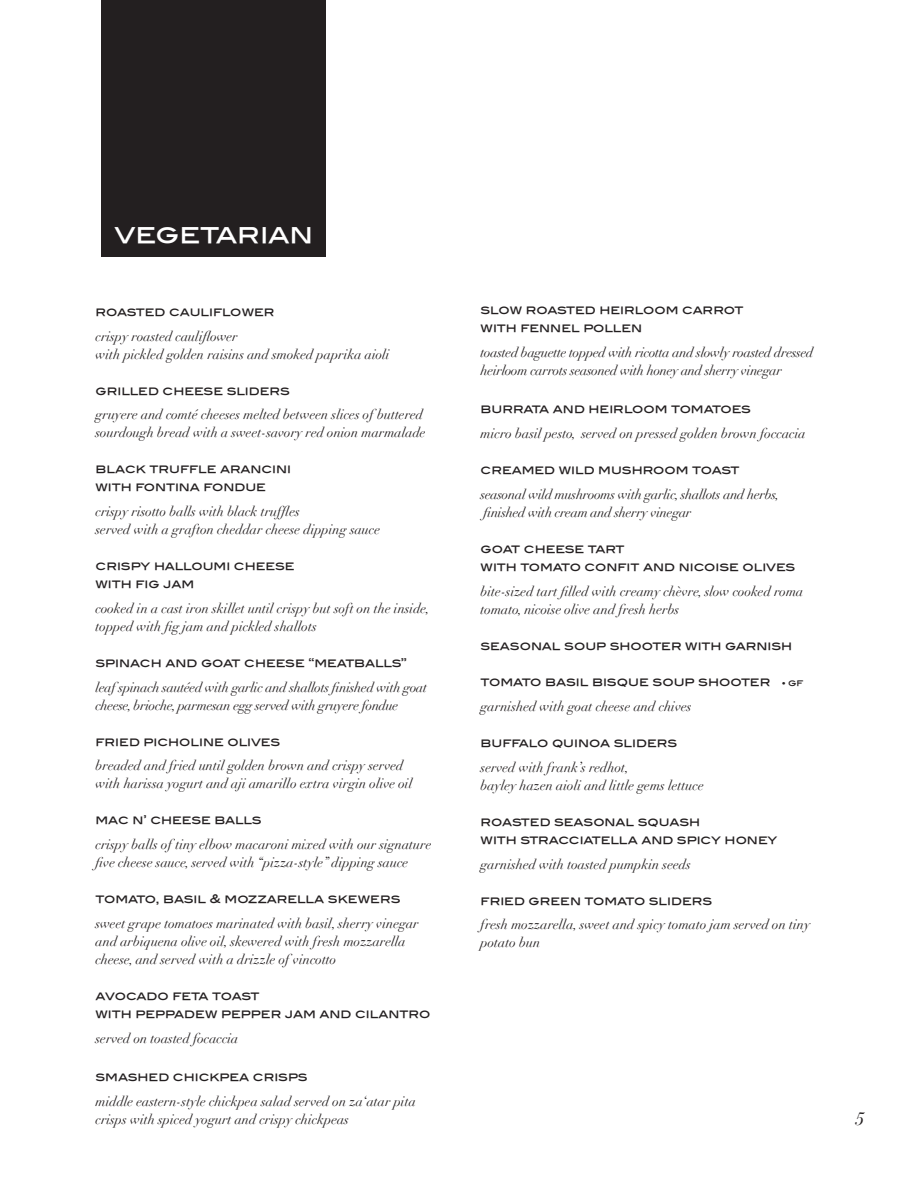
<style>
.page{position:relative;width:918px;height:1188px;background:#fff}
.page>*{position:absolute;margin:0;border:0;box-sizing:border-box;transform-origin:0 0}
.t1{font:25.5px "Blair Md ITCTT Medium";letter-spacing:-.01em;color:#fff}
.t2{font:italic 18px "Bodoni Svty Two ITCTT";color:#231f20}
.t3{font:italic 13.5px/18px "Didot";color:#231f20}
.t4{font:italic 13.5px/18px "Didot";letter-spacing:-.02em;color:#231f20}
.t5{font:12px/18px "Blair Md ITCTT Medium";color:#231f20}
.s1{font-size:7.5px}
.s2{font-size:9px}
</style>
<div class="page">
<div style="left:102px;top:0;width:224px;height:256px;background:#231f20"></div>
<h1 class="t1" style="left:115px;top:218px;width:200px">VEGETARIAN</h1>
<p class="t5" style="left:96px;top:303px;width:180px">ROASTED CAULIFLOWER</p>
<p class="t3" style="left:96px;top:327px;width:296px">crispy roasted cauliflower<br>with pickled golden raisins and smoked paprika aioli</p>
<p class="t5" style="left:96px;top:381px;width:196px">GRILLED CHEESE SLIDERS</p>
<p class="t3" style="left:96px;top:406px;width:332px">gruyere and comté cheeses melted between slices of buttered sourdough bread with a sweet-savory red onion marmalade</p>
<p class="t5" style="left:96px;top:460px;width:197px">BLACK TRUFFLE ARANCINI<br>WITH FONTINA FONDUE</p>
<p class="t3" style="left:96px;top:503px;width:286px">crispy risotto balls with black truffles<br>served with a grafton cheddar cheese dipping sauce</p>
<p class="t5" style="left:96px;top:557px;width:200px">CRISPY HALLOUMI CHEESE<br>WITH FIG JAM</p>
<p class="t3" style="left:96px;top:599px;width:335px">cooked in a cast iron skillet until crispy but soft on the inside, topped with fig jam and pickled shallots</p>
<p class="t5" style="left:96px;top:654px;width:313px">SPINACH AND GOAT CHEESE “MEATBALLS”</p>
<p class="t4" style="left:96px;top:678px;width:333px">leaf spinach sautéed with garlic and shallots finished with goat cheese, brioche, parmesan egg served with gruyere fondue</p>
<p class="t5" style="left:96px;top:732px;width:186px">FRIED PICHOLINE OLIVES</p>
<p class="t3" style="left:96px;top:757px;width:318px">breaded and fried until golden brown and crispy served with harissa yogurt and aji amarillo extra virgin olive oil</p>
<p class="t5" style="left:96px;top:811px;width:168px">MAC N’ CHEESE BALLS</p>
<p class="t3" style="left:96px;top:836px;width:337px">crispy balls of tiny elbow macaroni mixed with our signature five cheese sauce, served with “pizza-style” dipping sauce</p>
<p class="t5" style="left:96px;top:890px;width:306px">TOMATO, BASIL &amp; MOZZARELLA SKEWERS</p>
<p class="t3" style="left:96px;top:914px;width:325px">sweet grape tomatoes marinated with basil, sherry vinegar and arbiquena olive oil, skewered with fresh mozzarella cheese, and served with a drizzle of vincotto</p>
<p class="t5" style="left:96px;top:987px;width:336px">AVOCADO FETA TOAST<br>WITH PEPPADEW PEPPER JAM AND CILANTRO</p>
<p class="t3" style="left:96px;top:1029px;width:144px">served on toasted focaccia</p>
<p class="t5" style="left:96px;top:1068px;width:214px">SMASHED CHICKPEA CRISPS</p>
<p class="t3" style="left:96px;top:1092px;width:322px">middle eastern-style chickpea salad served on za‘atar pita crisps with spiced yogurt and crispy chickpeas</p>
<p class="t5" style="left:481px;top:301px;width:264px">SLOW ROASTED HEIRLOOM CARROT<br>WITH FENNEL POLLEN</p>
<p class="t4" style="left:481px;top:344px;width:334px">toasted baguette topped with ricotta and slowly roasted dressed heirloom carrots seasoned with honey and sherry vinegar</p>
<p class="t5" style="left:481px;top:400px;width:272px">BURRATA AND HEIRLOOM TOMATOES</p>
<p class="t3" style="left:481px;top:425px;width:327px">micro basil pesto, served on pressed golden brown foccacia</p>
<p class="t5" style="left:481px;top:461px;width:260px">CREAMED WILD MUSHROOM TOAST</p>
<p class="t4" style="left:481px;top:485px;width:300px">seasonal wild mushrooms with garlic, shallots and herbs, finished with cream and sherry vinegar</p>
<p class="t5" style="left:481px;top:540px;width:316px">GOAT CHEESE TART<br>WITH TOMATO CONFIT AND NICOISE OLIVES</p>
<p class="t3" style="left:481px;top:582px;width:324px">bite-sized tart filled with creamy chèvre, slow cooked roma tomato, nicoise olive and fresh herbs</p>
<p class="t5" style="left:481px;top:636px;width:313px">SEASONAL SOUP SHOOTER WITH GARNISH</p>
<p class="t5" style="left:481px;top:673px;width:324px">TOMATO BASIL BISQUE SOUP SHOOTER <span class="s1">•</span> <span class="s2">GF</span></p>
<p class="t3" style="left:481px;top:698px;width:213px">garnished with goat cheese and chives</p>
<p class="t5" style="left:481px;top:734px;width:198px">BUFFALO QUINOA SLIDERS</p>
<p class="t3" style="left:481px;top:758px;width:225px">served with frank’s redhot,<br>bayley hazen aioli and little gems lettuce</p>
<p class="t5" style="left:481px;top:813px;width:298px">ROASTED SEASONAL SQUASH<br>WITH STRACCIATELLA AND SPICY HONEY</p>
<p class="t3" style="left:481px;top:855px;width:212px">garnished with toasted pumpkin seeds</p>
<p class="t5" style="left:481px;top:891px;width:233px">FRIED GREEN TOMATO SLIDERS</p>
<p class="t3" style="left:481px;top:916px;width:331px">fresh mozzarella, sweet and spicy tomato jam served on tiny potato bun</p>
<h2 class="t2" style="left:855px;top:1103px;width:11px">5</h2>
</div>
